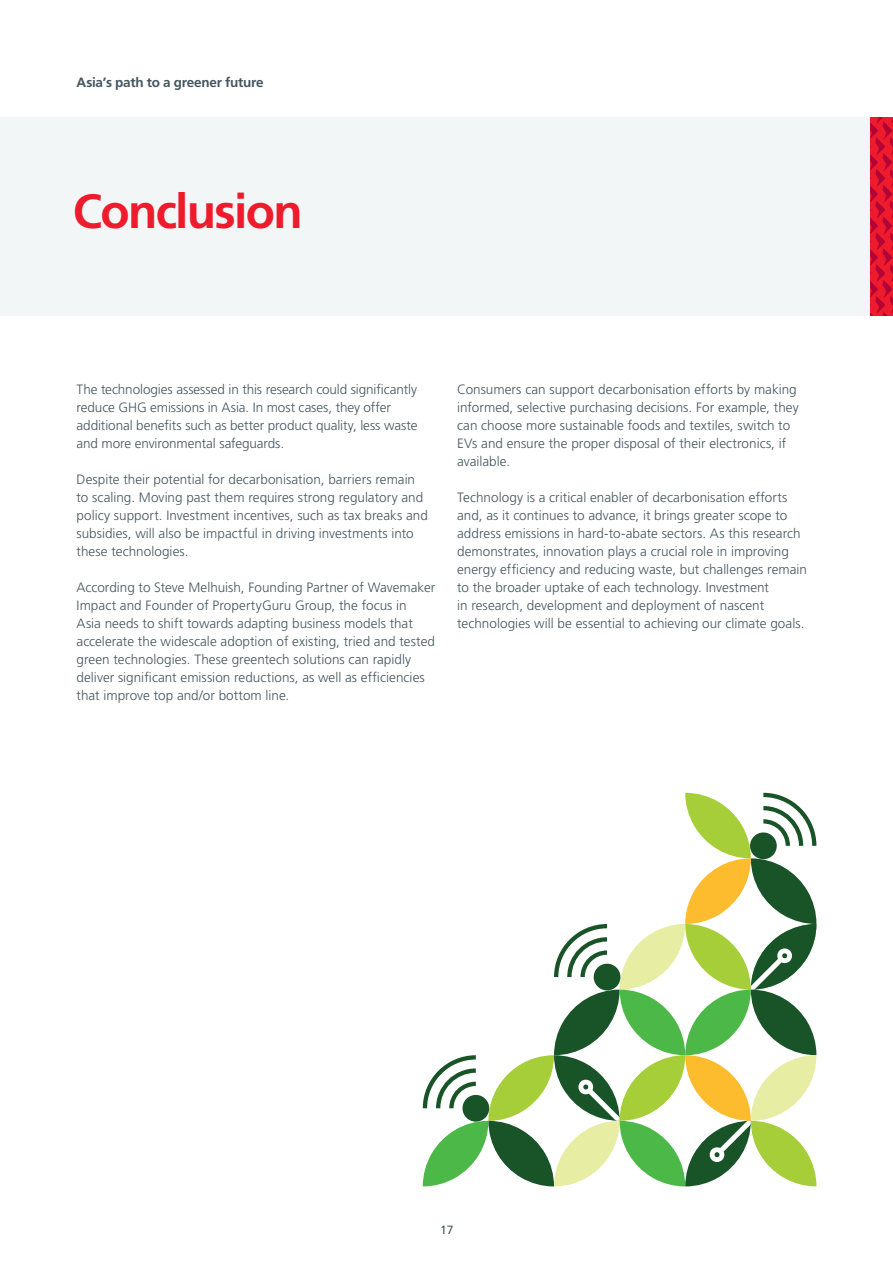
<style>
.page{position:relative;width:893px;height:1263px;background:#fff}
.page>*{position:absolute;margin:0;border:0;box-sizing:border-box;transform-origin:0 0}
.New_Headline{font:700 48px "Frutiger LT Pro";letter-spacing:-.035em;color:#ee1b2c}
.New_bodytext_no_inde{font:300 13.5px/18px "Frutiger LT Std";color:#45555f}
.Cover_Header{font:700 13.5px "Frutiger LT Pro";letter-spacing:-.015em;color:#45555f}
.t1{font:12px "Frutiger LT Pro";color:#45555f}
</style>
<div class="page">
<div style="left:0;top:117px;width:893px;height:198px;background:#f3f6f7"></div>
<svg style="left:871px;top:117px;width:22px;height:198px;background:#db132f"></svg>
<svg style="left:423px;top:793px;width:393px;height:393px"></svg>
<div style="left:750px;top:832px;width:27px;height:27px;background:#195429;border-radius:50%"></div>
<p class="Cover_Header" style="left:77px;top:74px;width:189px">Asia’s path to a greener future</p>
<p class="New_Headline" style="left:73px;top:183px;width:232px">Conclusion</p>
<p class="New_bodytext_no_inde" style="left:77px;top:381px;width:342px">The technologies assessed in this research could significantly reduce GHG emissions in Asia. In most cases, they offer additional benefits such as better product quality, less waste and more environmental safeguards.</p>
<p class="New_bodytext_no_inde" style="left:77px;top:471px;width:353px">Despite their potential for decarbonisation, barriers remain to scaling. Moving past them requires strong regulatory and policy support. Investment incentives, such as tax breaks and subsidies, will also be impactful in driving investments into these technologies.</p>
<p class="New_bodytext_no_inde" style="left:77px;top:579px;width:360px">According to Steve Melhuish, Founding Partner of Wavemaker Impact and Founder of PropertyGuru Group, the focus in<br>Asia needs to shift towards adapting business models that accelerate the widescale adoption of existing, tried and tested green technologies. These greentech solutions can rapidly deliver significant emission reductions, as well as efficiencies that improve top and/or bottom line.</p>
<p class="New_bodytext_no_inde" style="left:457px;top:381px;width:343px">Consumers can support decarbonisation efforts by making informed, selective purchasing decisions. For example, they can choose more sustainable foods and textiles, switch to EVs and ensure the proper disposal of their electronics, if available.</p>
<p class="New_bodytext_no_inde" style="left:457px;top:489px;width:351px">Technology is a critical enabler of decarbonisation efforts and, as it continues to advance, it brings greater scope to address emissions in hard-to-abate sectors. As this research demonstrates, innovation plays a crucial role in improving energy efficiency and reducing waste, but challenges remain to the broader uptake of each technology. Investment<br>in research, development and deployment of nascent technologies will be essential to achieving our climate goals.</p>
<p class="t1" style="left:440px;top:1222px;width:15px">17</p>
</div>
